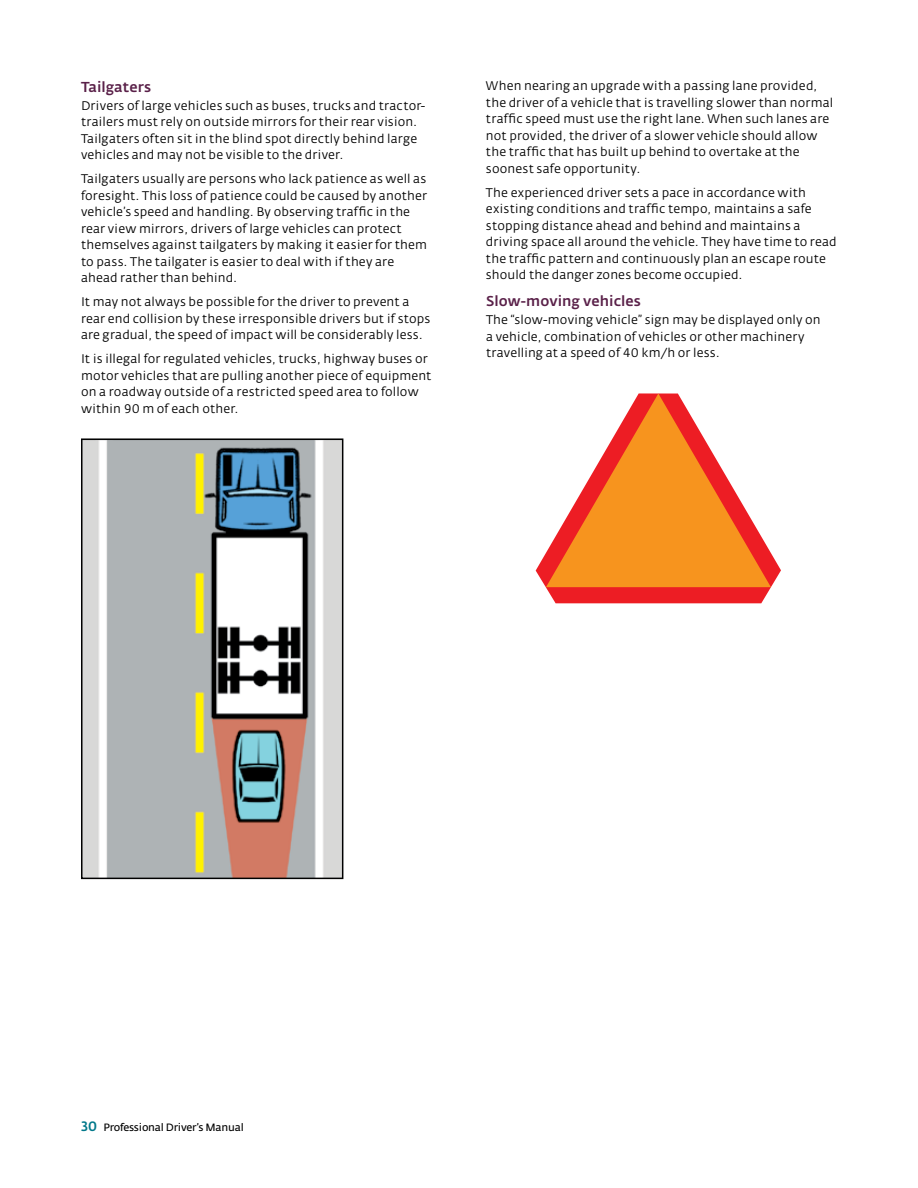
<style>
.page{position:relative;width:918px;height:1188px;background:#fff}
.page>*{position:absolute;margin:0;border:0;box-sizing:border-box;transform-origin:0 0}
.t1{font:14.25px "Fedra Sans Alt Medium TF";color:#5a2149}
.t2{font:12.3px/16.5px "Fedra Sans Alt Book TF";letter-spacing:.01em;color:#000}
.t3{font:10.5px "Fedra Sans Alt";letter-spacing:-.02em;color:#000}
.s1{font-family:"Fedra Sans Alt Medium SC";font-size:13.5px;color:#00788a}
</style>
<div class="page">
<img style="left:84px;top:441px;width:256px;height:435px">
<div style="left:81px;top:438px;width:262px;height:441px;border:2px solid #000"></div>
<svg style="left:536px;top:393px;width:245px;height:210px"></svg>
<svg style="left:546px;top:394px;width:225px;height:193px"></svg>
<p class="t1" style="left:81px;top:79px;width:72px">Tailgaters</p>
<p class="t2" style="left:81px;top:98px;width:346px">Drivers of large vehicles such as buses, trucks and tractor&shy;trailers must rely on outside mirrors for their rear vision.<br>Tailgaters often sit in the blind spot directly behind large vehicles and may not be visible to the driver.</p>
<p class="t2" style="left:81px;top:171px;width:348px">Tailgaters usually are persons who lack patience as well as foresight. This loss of patience could be caused by another vehicle’s speed and handling. By observing traffic in the rear view mirrors, drivers of large vehicles can protect themselves against tailgaters by making it easier for them to pass. The tailgater is easier to deal with if they are ahead rather than behind.</p>
<p class="t2" style="left:81px;top:294px;width:351px">It may not always be possible for the driver to prevent a rear end collision by these irresponsible drivers but if stops are gradual, the speed of impact will be considerably less.</p>
<p class="t2" style="left:81px;top:351px;width:352px">It is illegal for regulated vehicles, trucks, highway buses or motor vehicles that are pulling another piece of equipment on a roadway outside of a restricted speed area to follow within 90 m of each other.</p>
<p class="t2" style="left:486px;top:78px;width:349px">When nearing an upgrade with a passing lane provided, the driver of a vehicle that is travelling slower than normal traffic speed must use the right lane. When such lanes are not provided, the driver of a slower vehicle should allow the traffic that has built up behind to overtake at the soonest safe opportunity.</p>
<p class="t2" style="left:486px;top:185px;width:352px">The experienced driver sets a pace in accordance with existing conditions and traffic tempo, maintains a safe stopping distance ahead and behind and maintains a driving space all around the vehicle. They have time to read the traffic pattern and continuously plan an escape route should the danger zones become occupied.</p>
<p class="t1" style="left:486px;top:293px;width:157px">Slow-moving vehicles</p>
<p class="t2" style="left:486px;top:312px;width:336px">The “slow-moving vehicle” sign may be displayed only on a vehicle, combination of vehicles or other machinery travelling at a speed of 40 km/h or less.</p>
<p class="t3" style="left:81px;top:1121px;width:164px"><span class="s1">30</span> Professional Driver’s Manual</p>
</div>
